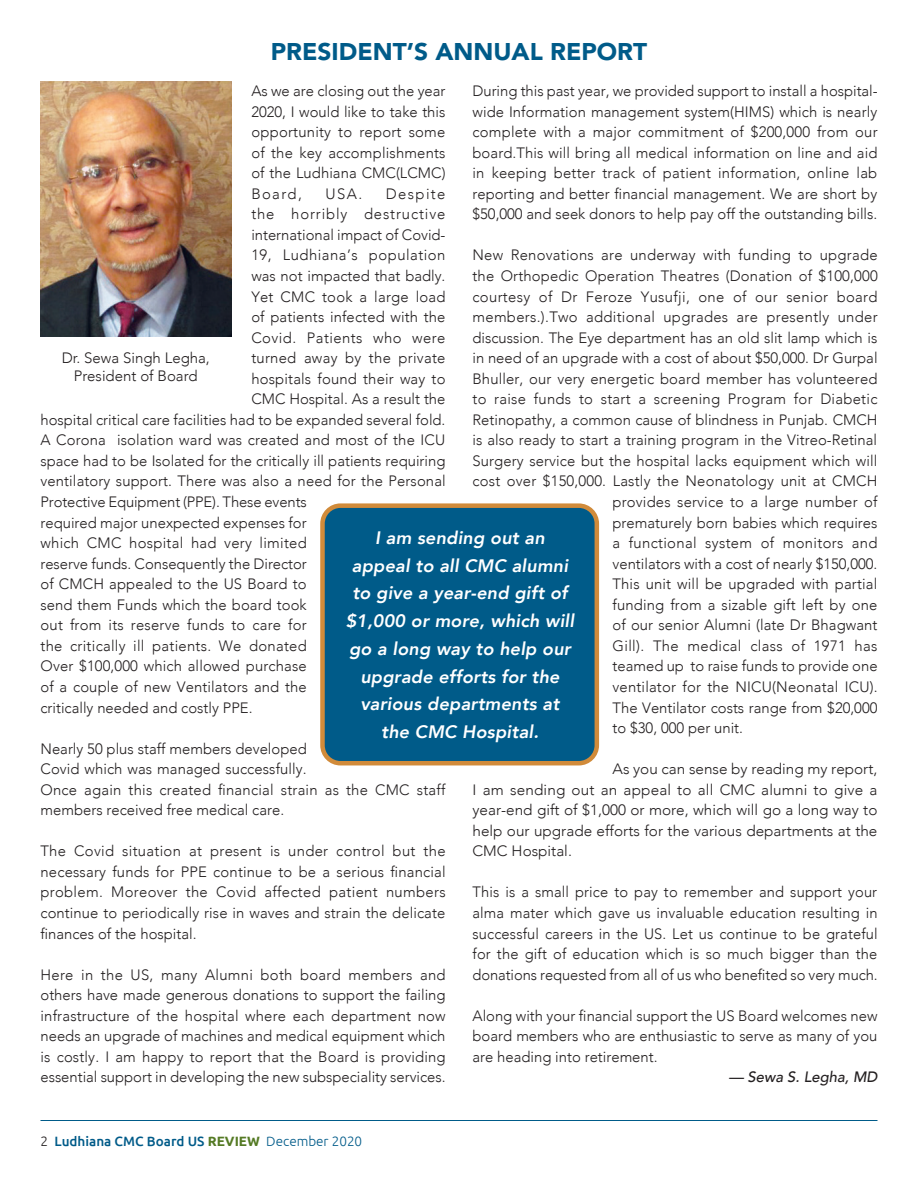
<style>
.page{position:relative;width:918px;height:1188px;background:#fff}
.page>*{position:absolute;margin:0;border:0;box-sizing:border-box;transform-origin:0 0}
.t1{font:900 24px "Avenir LT Std";color:#005b89}
.t2{font:italic 800 18px/27.8px "Avenir";letter-spacing:.01em;color:#fff;text-align:center}
.t3{font:300 15px/20.5px "Avenir";letter-spacing:.005em;color:#231f20;text-align:justify}
.t4{font:300 15px "Avenir";letter-spacing:.025em;color:#231f20}
.t5{font:300 15px "Avenir";letter-spacing:.035em;color:#231f20}
.t6{font:300 15px "Avenir";letter-spacing:.06em;color:#231f20}
.t7{font:300 15px "Avenir";letter-spacing:.03em;color:#231f20}
.t8{font:italic 500 15px "Avenir";color:#231f20}
.t9{font:300 15px "Avenir";letter-spacing:.09em;color:#231f20}
.t10{font:500 13.5px "Ubuntu";color:#005b89}
.s1{font-weight:300;color:#231f20}
.s2{font-weight:700;color:#547a24}
.s3{font-weight:300}
</style>
<div class="page">
<hr style="left:40px;top:1120px;width:838px;height:1px;background:#005b89">
<img style="left:40px;top:81px;width:191px;height:256px">
<div style="left:322px;top:506px;width:275px;height:257px;background:#005b89;border-radius:18px"></div>
<div style="left:320px;top:503px;width:279px;height:262px;border:4px solid #d18b3a;border-radius:18px"></div>
<h1 class="t1" style="left:271px;top:37px;width:378px">PRESIDENT’S ANNUAL REPORT</h1>
<p class="t3" style="left:251px;top:81px;width:196px">As we are closing out the year 2020, I would like to take this opportunity to report some of the key accomplishments of the Ludhiana CMC(LCMC)<br>Board,</p>
<p class="t3" style="left:473px;top:81px;width:407px">During this past year, we provided support to install a hospital&shy;wide Information management system(HIMS) which is nearly complete with a major commitment of $200,000 from our board.This will bring all medical information on line and aid in keeping better track of patient information, online lab reporting and better financial management. We are short by $50,000 and seek donors to help pay off the outstanding bills.</p>
<p class="t3" style="left:473px;top:245px;width:407px">New Renovations are underway with funding to upgrade</p>
<p class="t3" style="left:473px;top:266px;width:407px">the Orthopedic Operation Theatres (Donation of $100,000</p>
<p class="t3" style="left:473px;top:286px;width:407px">courtesy of Dr Feroze Yusufji, one of our senior board</p>
<p class="t3" style="left:473px;top:307px;width:407px">members.).Two additional upgrades are presently under</p>
<p class="t3" style="left:473px;top:327px;width:406px">discussion. The Eye department has an old slit lamp which is</p>
<p class="t3" style="left:473px;top:348px;width:407px">in need of an upgrade with a cost of about $50,000. Dr Gurpal</p>
<p class="t3" style="left:473px;top:368px;width:407px">Bhuller, our very energetic board member has volunteered</p>
<p class="t3" style="left:473px;top:389px;width:407px">to raise funds to start a screening Program for Diabetic</p>
<p class="t3" style="left:473px;top:409px;width:407px">Retinopathy, a common cause of blindness in Punjab. CMCH</p>
<p class="t3" style="left:473px;top:430px;width:406px">is also ready to start a training program in the Vitreo-Retinal</p>
<p class="t3" style="left:473px;top:450px;width:406px">Surgery service but the hospital lacks equipment which will</p>
<p class="t3" style="left:473px;top:471px;width:407px">cost over $150,000. Lastly the Neonatology unit at CMCH</p>
<p class="t3" style="left:613px;top:492px;width:266px">provides service to a large number of</p>
<p class="t3" style="left:613px;top:512px;width:266px">prematurely born babies which requires</p>
<p class="t3" style="left:613px;top:533px;width:267px">a functional system of monitors and</p>
<p class="t3" style="left:613px;top:553px;width:266px">ventilators with a cost of nearly $150,000.</p>
<p class="t3" style="left:613px;top:574px;width:266px">This unit will be upgraded with partial</p>
<p class="t3" style="left:613px;top:594px;width:266px">funding from a sizable gift left by one</p>
<p class="t3" style="left:613px;top:615px;width:266px">of our senior Alumni (late Dr Bhagwant</p>
<p class="t4" style="left:613px;top:637px;width:267px">Gill). The medical class of 1971 has</p>
<p class="t3" style="left:613px;top:656px;width:267px">teamed up to raise funds to provide one</p>
<p class="t3" style="left:613px;top:677px;width:267px">ventilator for the NICU(Neonatal ICU).</p>
<p class="t3" style="left:613px;top:697px;width:266px">The Ventilator costs range from $20,000</p>
<p class="t3" style="left:613px;top:718px;width:132px">to $30, 000 per unit.</p>
<p class="t3" style="left:472px;top:759px;width:406px;text-indent:140px">As you can sense by reading my report, I am sending out an appeal to all CMC alumni to give a year-end gift of $1,000 or more, which will go a long way to help our upgrade efforts for the various departments at the CMC Hospital.</p>
<p class="t3" style="left:472px;top:882px;width:407px">This is a small price to pay to remember and support your alma mater which gave us invaluable education resulting in successful careers in the US. Let us continue to be grateful for the gift of education which is so much bigger than the donations requested from all of us who benefited so very much.</p>
<p class="t3" style="left:472px;top:1005px;width:407px">Along with your financial support the US Board welcomes new board members who are enthusiastic to serve as many of you are heading into retirement.</p>
<p class="t8" style="left:729px;top:1068px;width:150px">— Sewa S. Legha, MD</p>
<p class="t3" style="left:326px;top:183px;width:38px">USA.</p>
<p class="t9" style="left:386px;top:185px;width:61px">Despite</p>
<p class="t6" style="left:251px;top:205px;width:196px">the horribly destructive</p>
<p class="t3" style="left:251px;top:224px;width:196px">international impact of Covid-</p>
<p class="t5" style="left:251px;top:246px;width:196px">19, Ludhiana’s population</p>
<p class="t3" style="left:251px;top:266px;width:196px">was not impacted that badly.</p>
<p class="t3" style="left:251px;top:286px;width:196px">Yet CMC took a large load</p>
<p class="t3" style="left:251px;top:307px;width:196px">of patients infected with the</p>
<p class="t7" style="left:251px;top:329px;width:196px">Covid. Patients who were</p>
<p class="t3" style="left:251px;top:348px;width:196px">turned away by the private</p>
<p class="t3" style="left:251px;top:368px;width:196px">hospitals found their way to</p>
<p class="t3" style="left:251px;top:389px;width:196px">CMC Hospital. As a result the</p>
<p class="t3" style="left:41px;top:409px;width:407px">hospital critical care facilities had to be expanded several fold.</p>
<p class="t3" style="left:41px;top:430px;width:406px">A Corona isolation ward was created and most of the ICU</p>
<p class="t3" style="left:41px;top:450px;width:406px">space had to be Isolated for the critically ill patients requiring</p>
<p class="t3" style="left:41px;top:471px;width:407px">ventilatory support. There was also a need for the Personal</p>
<p class="t3" style="left:41px;top:492px;width:268px">Protective Equipment (PPE). These events</p>
<p class="t3" style="left:41px;top:512px;width:268px">required major unexpected expenses for</p>
<p class="t3" style="left:41px;top:533px;width:268px">which CMC hospital had very limited</p>
<p class="t3" style="left:41px;top:553px;width:268px">reserve funds. Consequently the Director</p>
<p class="t3" style="left:41px;top:574px;width:268px">of CMCH appealed to the US Board to</p>
<p class="t3" style="left:41px;top:594px;width:268px">send them Funds which the board took</p>
<p class="t3" style="left:41px;top:615px;width:268px">out from its reserve funds to care for</p>
<p class="t3" style="left:41px;top:635px;width:268px">the critically ill patients. We donated</p>
<p class="t3" style="left:41px;top:656px;width:268px">Over $100,000 which allowed purchase</p>
<p class="t3" style="left:41px;top:677px;width:268px">of a couple of new Ventilators and the</p>
<p class="t3" style="left:41px;top:697px;width:214px">critically needed and costly PPE.</p>
<p class="t3" style="left:41px;top:738px;width:406px;text-align:left">Nearly 50 plus staff members developed<br>Covid which was managed successfully.<br>Once again this created financial strain as the CMC staff members received free medical care.</p>
<p class="t3" style="left:41px;top:841px;width:407px">The Covid situation at present is under control but the necessary funds for PPE continue to be a serious financial problem. Moreover the Covid affected patient numbers continue to periodically rise in waves and strain the delicate finances of the hospital.</p>
<p class="t3" style="left:41px;top:964px;width:407px">Here in the US, many Alumni both board members and others have made generous donations to support the failing infrastructure of the hospital where each department now needs an upgrade of machines and medical equipment which is costly. I am happy to report that the Board is providing essential support in developing the new subspeciality services.</p>
<p class="t3" style="left:62px;top:349px;width:150px;line-height:18px;text-align:center">Dr. Sewa Singh Legha,<br>President of Board</p>
<p class="t2" style="left:346px;top:524px;width:230px">I am sending out an appeal to all CMC alumni to give a year-end gift of $1,000 or more, which will go a long way to help our upgrade efforts for the various departments at the CMC Hospital.</p>
<p class="t10" style="left:40px;top:1133px;width:323px"><span class="s1">2</span> Ludhiana CMC Board US <span class="s2">REVIEW</span> <span class="s3">December 2020</span></p>
</div>
